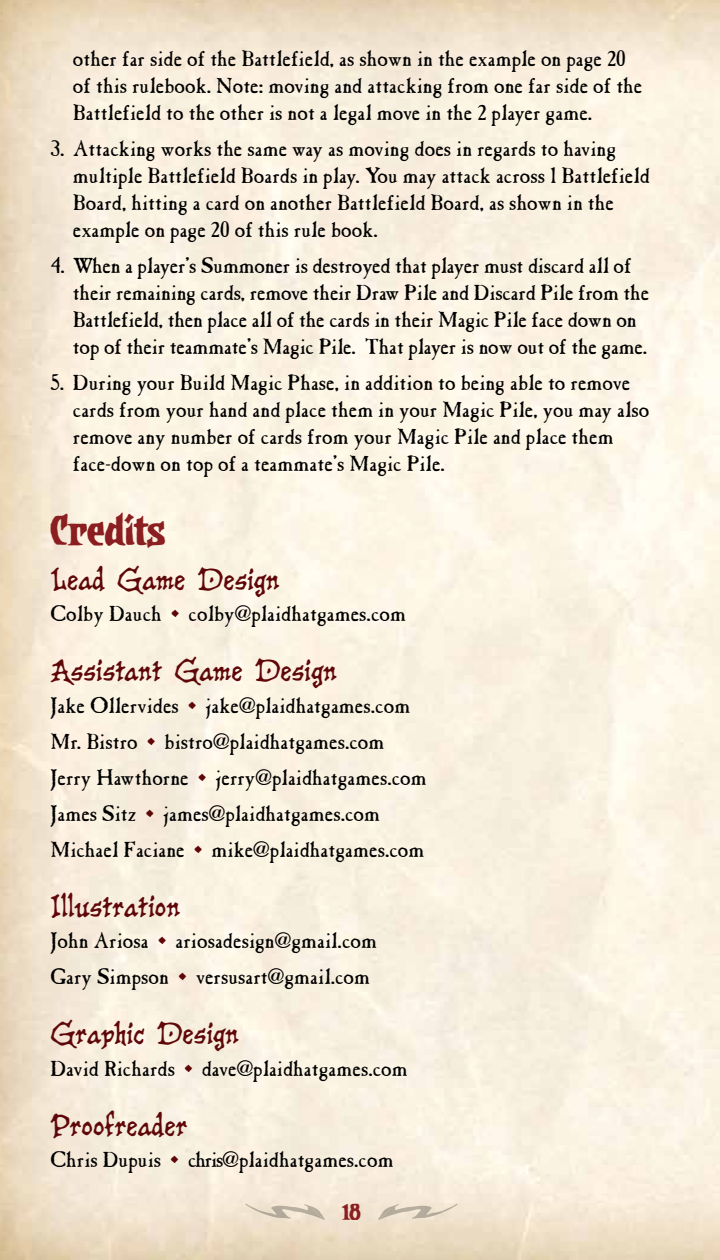
<style>
.page{position:relative;width:720px;height:1260px;background:#fff}
.page>*{position:absolute;margin:0;border:0;box-sizing:border-box;transform-origin:0 0}
.t1{font:50px "Dwarven Axe BB";color:#8a1e20}
.t2{font:31.25px "Old Crone BB";color:#5f0708}
.t3{font:27.5px "Dwarven Axe BB";color:#8a1e20}
.t4{font:22.5px/27px "Casablanca Antique Plain";color:#000}
.s1{font-family:"Dwarven Axe BB";font-size:30px;color:#5f0708}
</style>
<div class="page">
<svg style="left:378px;top:1204px;width:79px;height:16px"></svg>
<svg style="left:245px;top:1204px;width:80px;height:16px"></svg>
<p class="t4" style="left:73px;top:46px;width:571px">other far side of the Battlefield, as shown in the example on page 20 of this rulebook. Note: moving and attacking from one far side of the<br>Battlefield to the other is not a legal move in the 2 player game.</p>
<p class="t4" style="left:73px;top:136px;width:579px;text-indent:-22px">3. Attacking works the same way as moving does in regards to having multiple Battlefield Boards in play. You may attack across 1 Battlefield Board, hitting a card on another Battlefield Board, as shown in the example on page 20 of this rule book.</p>
<p class="t4" style="left:73px;top:253px;width:578px;text-indent:-22px">4. When a player’s Summoner is destroyed that player must discard all of their remaining cards, remove their Draw Pile and Discard Pile from the Battlefield, then place all of the cards in their Magic Pile face down on top of their teammate’s Magic Pile. That player is now out of the game.</p>
<p class="t4" style="left:73px;top:370px;width:578px;text-indent:-22px">5. During your Build Magic Phase, in addition to being able to remove cards from your hand and place them in your Magic Pile, you may also remove any number of cards from your Magic Pile and place them face-down on top of a teammate’s Magic Pile.</p>
<h1 class="t1" style="left:50px;top:504px;width:116px">Credits</h1>
<h2 class="t2" style="left:50px;top:558px;width:231px">Lead Game Design</h2>
<p class="t4" style="left:50px;top:601px;width:357px">Colby Dauch <span class="s1">•</span> colby@plaidhatgames.com</p>
<h2 class="t2" style="left:50px;top:649px;width:288px">Assistant Game Design</h2>
<p class="t4" style="left:50px;top:688px;width:378px;line-height:36px">Jake Ollervides <span class="s1">•</span> jake@plaidhatgames.com Mr. Bistro <span class="s1">•</span> bistro@plaidhatgames.com Jerry Hawthorne <span class="s1">•</span> jerry@plaidhatgames.com James Sitz <span class="s1">•</span> james@plaidhatgames.com Michael Faciane <span class="s1">•</span> mike@plaidhatgames.com</p>
<h2 class="t2" style="left:50px;top:885px;width:131px">Illustration</h2>
<p class="t4" style="left:50px;top:924px;width:328px;line-height:36px">John Ariosa <span class="s1">•</span> ariosadesign@gmail.com<br>Gary Simpson <span class="s1">•</span> versusart@gmail.com</p>
<h2 class="t2" style="left:50px;top:1012px;width:190px">Graphic Design</h2>
<p class="t4" style="left:50px;top:1056px;width:359px">David Richards <span class="s1">•</span> dave@plaidhatgames.com</p>
<h2 class="t2" style="left:50px;top:1104px;width:138px">Proofreader</h2>
<p class="t4" style="left:50px;top:1147px;width:345px">Chris Dupuis <span class="s1">•</span> chris@plaidhatgames.com</p>
<p class="t3" style="left:342px;top:1197px;width:21px">18</p>
</div>
